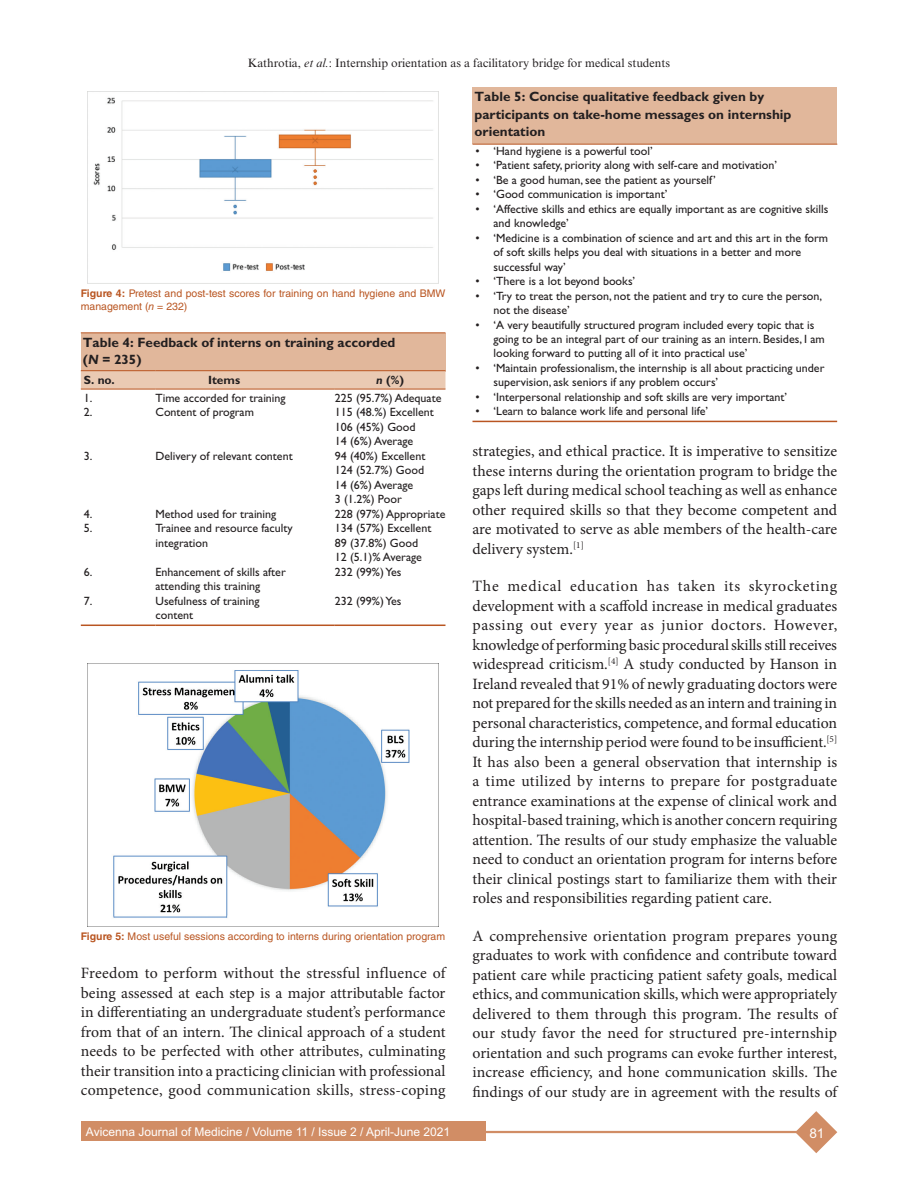
<style>
.page{position:relative;width:918px;height:1188px;background:#fff}
.page>*{position:absolute;margin:0;border:0;box-sizing:border-box;transform-origin:0 0}
.t1{font:15.75px/19.5px "Minion Pro";color:#231f20;text-align:justify}
.t2{font:700 13.5px/17.7px "Gill Sans Std";color:#231f20}
.t3{font:13.5px "Arial MT Std";color:#fff}
.t4{font:12px/14.4px "Gill Sans Std";color:#231f20}
.t5{font:12px "Times New Roman MT Std";color:#231f20}
.t6{font:12px "Arial MT Std";color:#fff}
.t7{font:700 12px "Gill Sans Std";color:#231f20}
.t8{font:10.5px/13.5px "Helvetica LT Std";color:#b95521}
.s1{font-style:italic}
.s2{font-weight:700}
</style>
<div class="page">
<svg style="left:795px;top:1111px;width:42px;height:42px"></svg>
<hr style="left:412px;top:1131px;width:386px;height:2px;background:#d18d65">
<div style="left:81px;top:1122px;width:405px;height:19px;background:#d18d65"></div>
<img style="left:93px;top:92px;width:346px;height:191px">
<div style="left:81px;top:333px;width:365px;height:39px;background:#e1b79b"></div>
<hr style="left:81px;top:332px;width:365px;height:1px;background:#b95521">
<div style="left:81px;top:372px;width:365px;height:17px;background:#eacab3"></div>
<hr style="left:81px;top:370px;width:75px;height:1px;background:#b95521">
<hr style="left:335px;top:370px;width:110px;height:1px;background:#b95521">
<hr style="left:156px;top:370px;width:179px;height:1px;background:#b95521">
<hr style="left:81px;top:625px;width:75px;height:1px;background:#b95521">
<hr style="left:156px;top:625px;width:179px;height:1px;background:#b95521">
<hr style="left:335px;top:625px;width:110px;height:1px;background:#b95521">
<hr style="left:81px;top:389px;width:75px;height:1px;background:#b95521">
<hr style="left:156px;top:389px;width:179px;height:1px;background:#b95521">
<hr style="left:335px;top:389px;width:110px;height:1px;background:#b95521">
<img style="left:113px;top:664px;width:326px;height:262px">
<div style="left:472px;top:87px;width:365px;height:57px;background:#e1b79b"></div>
<hr style="left:472px;top:144px;width:365px;height:1px;background:#b95521">
<hr style="left:472px;top:421px;width:365px;height:1px;background:#b95521">
<p class="t5" style="left:248px;top:56px;width:424px">Kathrotia, <span class="s1">et al.</span>: Internship orientation as a facilitatory bridge for medical students</p>
<p class="t8" style="left:81px;top:286px;width:366px"><span class="s2">Figure 4:</span> Pretest and post-test scores for training on hand hygiene and BMW management (<span class="s1">n</span> = 232)</p>
<p class="t2" style="left:83px;top:333px;width:314px">Table 4: Feedback of interns on training accorded (<span class="s1">N</span> = 235)</p>
<p class="t7" style="left:84px;top:373px;width:32px">S. no.</p>
<p class="t7" style="left:208px;top:373px;width:34px">Items</p>
<p class="t7" style="left:376px;top:373px;width:29px"><span class="s1">n</span> (%)</p>
<p class="t4" style="left:84px;top:390px;width:10px">1.</p>
<p class="t4" style="left:156px;top:390px;width:132px">Time accorded for training</p>
<p class="t4" style="left:335px;top:390px;width:108px">225 (95.7%) Adequate</p>
<p class="t4" style="left:84px;top:405px;width:10px">2.</p>
<p class="t4" style="left:156px;top:405px;width:100px">Content of program</p>
<p class="t4" style="left:335px;top:405px;width:101px">115 (48.%) Excellent<br>106 (45%) Good<br>14 (6%) Average</p>
<p class="t4" style="left:84px;top:448px;width:10px">3.</p>
<p class="t4" style="left:156px;top:448px;width:139px">Delivery of relevant content</p>
<p class="t4" style="left:335px;top:448px;width:92px">94 (40%) Excellent<br>124 (52.7%) Good<br>14 (6%) Average<br>3 (1.2%) Poor</p>
<p class="t4" style="left:84px;top:507px;width:10px">4.</p>
<p class="t4" style="left:156px;top:507px;width:122px">Method used for training</p>
<p class="t4" style="left:335px;top:507px;width:112px">228 (97%) Appropriate</p>
<p class="t4" style="left:84px;top:521px;width:10px">5.</p>
<p class="t4" style="left:156px;top:521px;width:139px">Trainee and resource faculty integration</p>
<p class="t4" style="left:335px;top:521px;width:98px">134 (57%) Excellent<br>89 (37.8%) Good<br>12 (5.1)% Average</p>
<p class="t4" style="left:84px;top:565px;width:10px">6.</p>
<p class="t4" style="left:156px;top:565px;width:132px">Enhancement of skills after attending this training</p>
<p class="t4" style="left:335px;top:565px;width:68px">232 (99%) Yes</p>
<p class="t4" style="left:84px;top:594px;width:10px">7.</p>
<p class="t4" style="left:156px;top:594px;width:106px">Usefulness of training content</p>
<p class="t4" style="left:335px;top:594px;width:68px">232 (99%) Yes</p>
<p class="t8" style="left:81px;top:929px;width:366px"><span class="s2">Figure 5:</span> Most useful sessions according to interns during orientation program</p>
<p class="t1" style="left:81px;top:963px;width:366px">Freedom to perform without the stressful influence of being assessed at each step is a major attributable factor in differentiating an undergraduate student’s performance from that of an intern. The clinical approach of a student needs to be perfected with other attributes, culminating their transition into a practicing clinician with professional competence, good communication skills, stress-coping</p>
<p class="t2" style="left:475px;top:88px;width:318px">Table 5: Concise qualitative feedback given by participants on take-home messages on internship orientation</p>
<p class="t4" style="left:476px;top:144px;width:179px">• ‘Hand hygiene is a powerful tool’</p>
<p class="t4" style="left:476px;top:158px;width:303px">• ‘Patient safety, priority along with self-care and motivation’</p>
<p class="t4" style="left:476px;top:173px;width:242px">• ‘Be a good human, see the patient as yourself’</p>
<p class="t4" style="left:476px;top:187px;width:193px">• ‘Good communication is important’</p>
<p class="t4" style="left:494px;top:202px;width:336px;text-indent:-18px">• ‘Affective skills and ethics are equally important as are cognitive skills and knowledge’</p>
<p class="t4" style="left:494px;top:231px;width:336px;text-indent:-18px">• ‘Medicine is a combination of science and art and this art in the form of soft skills helps you deal with situations in a better and more successful way’</p>
<p class="t4" style="left:476px;top:274px;width:161px">• ‘There is a lot beyond books’</p>
<p class="t4" style="left:494px;top:289px;width:330px;text-indent:-18px">• ‘Try to treat the person, not the patient and try to cure the person, not the disease’</p>
<p class="t4" style="left:494px;top:317px;width:333px;text-indent:-18px">• ‘A very beautifully structured program included every topic that is going to be an integral part of our training as an intern. Besides, I am looking forward to putting all of it into practical use’</p>
<p class="t4" style="left:494px;top:361px;width:332px;text-indent:-18px">• ‘Maintain professionalism, the internship is all about practicing under supervision, ask seniors if any problem occurs’</p>
<p class="t4" style="left:476px;top:390px;width:313px">• ‘Interpersonal relationship and soft skills are very important’</p>
<p class="t4" style="left:476px;top:404px;width:234px">• ‘Learn to balance work life and personal life’</p>
<p class="t1" style="left:473px;top:441px;width:366px">strategies, and ethical practice. It is imperative to sensitize these interns during the orientation program to bridge the gaps left during medical school teaching as well as enhance other required skills so that they become competent and are motivated to serve as able members of the health-care delivery system.<sup>[1]</sup></p>
<p class="t1" style="left:472px;top:576px;width:366px">The medical education has taken its skyrocketing development with a scaffold increase in medical graduates passing out every year as junior doctors. However, knowledge of performing basic procedural skills still receives widespread criticism.<sup>[4]</sup> A study conducted by Hanson in Ireland revealed that 91% of newly graduating doctors were not prepared for the skills needed as an intern and training in personal characteristics, competence, and formal education during the internship period were found to be insufficient.<sup>[5] </sup>It has also been a general observation that internship is a time utilized by interns to prepare for postgraduate entrance examinations at the expense of clinical work and hospital-based training, which is another concern requiring attention. The results of our study emphasize the valuable need to conduct an orientation program for interns before their clinical postings start to familiarize them with their roles and responsibilities regarding patient care.</p>
<p class="t1" style="left:472px;top:926px;width:366px">A comprehensive orientation program prepares young graduates to work with confidence and contribute toward patient care while practicing patient safety goals, medical ethics, and communication skills, which were appropriately delivered to them through this program. The results of our study favor the need for structured pre-internship orientation and such programs can evoke further interest, increase efficiency, and hone communication skills. The findings of our study are in agreement with the results of</p>
<p class="t6" style="left:86px;top:1125px;width:366px">Avicenna Journal of Medicine / Volume 11 / Issue 2 / April-June 2021</p>
<p class="t3" style="left:809px;top:1125px;width:17px">81</p>
</div>
